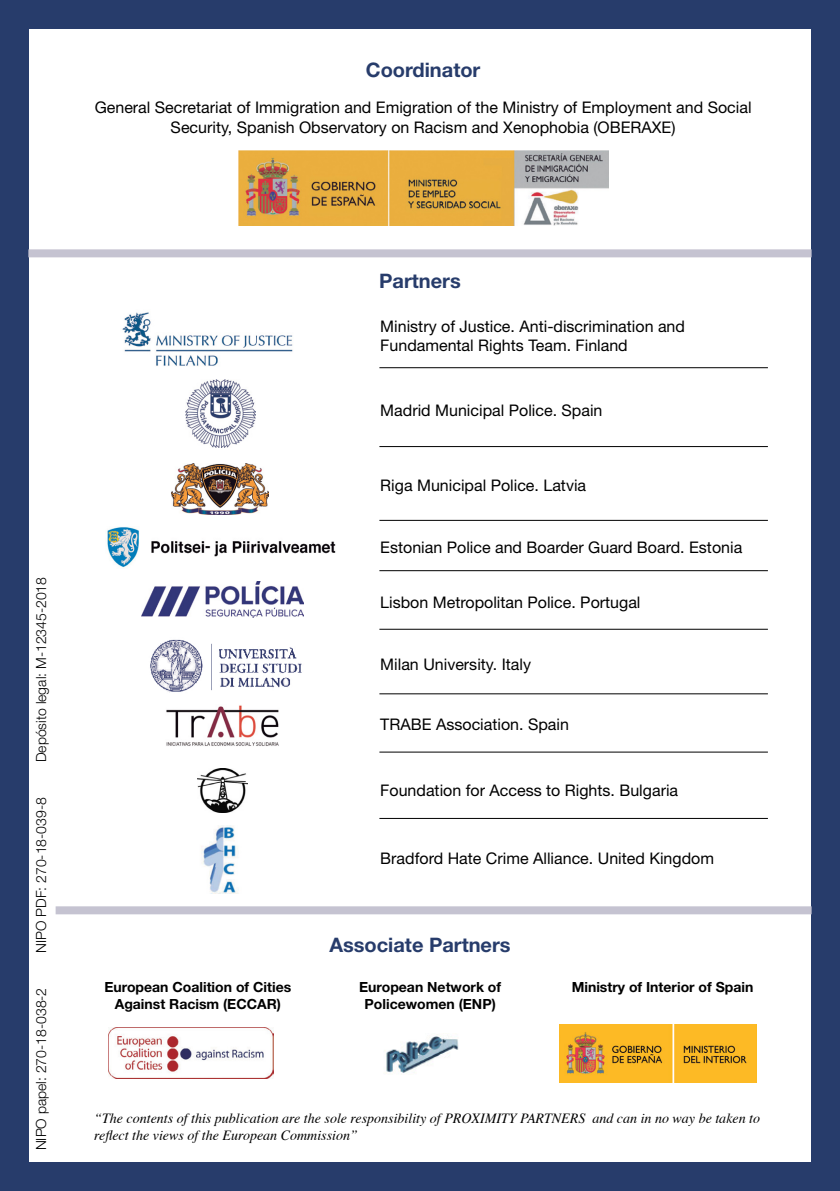
<style>
.page{position:relative;width:840px;height:1191px;background:#fff}
.page>*{position:absolute;margin:0;border:0;box-sizing:border-box;transform-origin:0 0}
.t1{font:700 20px "Helvetica Neue";color:#273c6b}
.t2{font:16px/19.2px "Helvetica Neue";color:#000}
.t3{font:italic 14px/16.8px "Times";color:#000}
.List_Paragraph{font:700 14px/16.8px "Helvetica Neue";color:#000;text-align:center}
.t4{font:300 14px "Helvetica Neue";color:#000}
</style>
<div class="page">
<svg style="left:379px;top:367px;width:389px;height:452px"></svg>
<img style="left:238px;top:151px;width:369px;height:75px">
<img style="left:186px;top:379px;width:69px;height:68px">
<img style="left:107px;top:527px;width:229px;height:41px">
<img style="left:166px;top:705px;width:113px;height:41px">
<img style="left:197px;top:768px;width:50px;height:44px">
<img style="left:108px;top:1027px;width:166px;height:52px">
<img style="left:384px;top:1034px;width:75px;height:40px">
<img style="left:559px;top:1025px;width:196px;height:57px">
<img style="left:150px;top:639px;width:152px;height:54px">
<img style="left:201px;top:825px;width:38px;height:68px">
<div style="left:0;top:0;width:839px;height:28px;background:#273c6b"></div>
<div style="left:811px;top:0;width:28px;height:1191px;background:#273c6b"></div>
<div style="left:0;top:0;width:28px;height:1191px;background:#273c6b"></div>
<div style="left:0;top:1162px;width:839px;height:29px;background:#273c6b"></div>
<div style="left:28px;top:249px;width:783px;height:8px;background:#c5c3d1"></div>
<hr style="left:379px;top:367px;width:388px;height:1px;background:#000">
<hr style="left:379px;top:446px;width:388px;height:1px;background:#000">
<hr style="left:379px;top:520px;width:388px;height:1px;background:#000">
<hr style="left:379px;top:629px;width:388px;height:1px;background:#000">
<hr style="left:379px;top:570px;width:388px;height:1px;background:#000">
<hr style="left:379px;top:751px;width:388px;height:1px;background:#000">
<hr style="left:379px;top:693px;width:388px;height:1px;background:#000">
<hr style="left:379px;top:818px;width:388px;height:1px;background:#000">
<div style="left:56px;top:906px;width:755px;height:8px;background:#c5c3d1"></div>
<img style="left:122px;top:312px;width:171px;height:54px">
<img style="left:171px;top:463px;width:97px;height:51px">
<img style="left:141px;top:581px;width:162px;height:36px">
<p class="t1" style="left:365px;top:57px;width:116px">Coordinator</p>
<p class="t2" style="left:95px;top:98px;width:658px;text-align:center">General Secretariat of Immigration and Emigration of the Ministry of Employment and Social<br>Security, Spanish Observatory on Racism and Xenophobia (OBERAXE)</p>
<p class="t4" style="left:33px;top:762px;width:187px;rotate:-90deg">Depósito legal: M-12345-2018</p>
<p class="t4" style="left:33px;top:952px;width:157px;rotate:-90deg">NIPO PDF: 270-18-039-8</p>
<p class="t4" style="left:33px;top:1150px;width:164px;rotate:-90deg">NIPO papel: 270-18-038-2</p>
<p class="t1" style="left:379px;top:268px;width:83px">Partners</p>
<p class="t2" style="left:380px;top:316px;width:306px">Ministry of Justice. Anti-discrimination and<br>Fundamental Rights Team. Finland</p>
<p class="t2" style="left:380px;top:400px;width:223px">Madrid Municipal Police. Spain</p>
<p class="t2" style="left:380px;top:476px;width:207px">Riga Municipal Police. Latvia</p>
<p class="t2" style="left:380px;top:537px;width:363px">Estonian Police and Boarder Guard Board. Estonia</p>
<p class="t2" style="left:380px;top:592px;width:261px">Lisbon Metropolitan Police. Portugal</p>
<p class="t2" style="left:380px;top:654px;width:152px">Milan University. Italy</p>
<p class="t2" style="left:380px;top:715px;width:190px">TRABE Association. Spain</p>
<p class="t2" style="left:380px;top:780px;width:299px">Foundation for Access to Rights. Bulgaria</p>
<p class="t2" style="left:380px;top:848px;width:335px">Bradford Hate Crime Alliance. United Kingdom</p>
<p class="List_Paragraph" style="left:104px;top:978px;width:188px">European Coalition of Cities</p>
<p class="List_Paragraph" style="left:115px;top:995px;width:168px">Against Racism (ECCAR)</p>
<p class="t1" style="left:329px;top:932px;width:183px">Associate Partners</p>
<p class="List_Paragraph" style="left:359px;top:978px;width:143px">European Network of<br>Policewomen (ENP)</p>
<p class="List_Paragraph" style="left:571px;top:978px;width:183px">Ministry of Interior of Spain</p>
<p class="t3" style="left:94px;top:1109px;width:667px">“The contents of this publication are the sole responsibility of PROXIMITY PARTNERS and can in no way be taken to reflect the views of the European Commission”</p>
</div>
